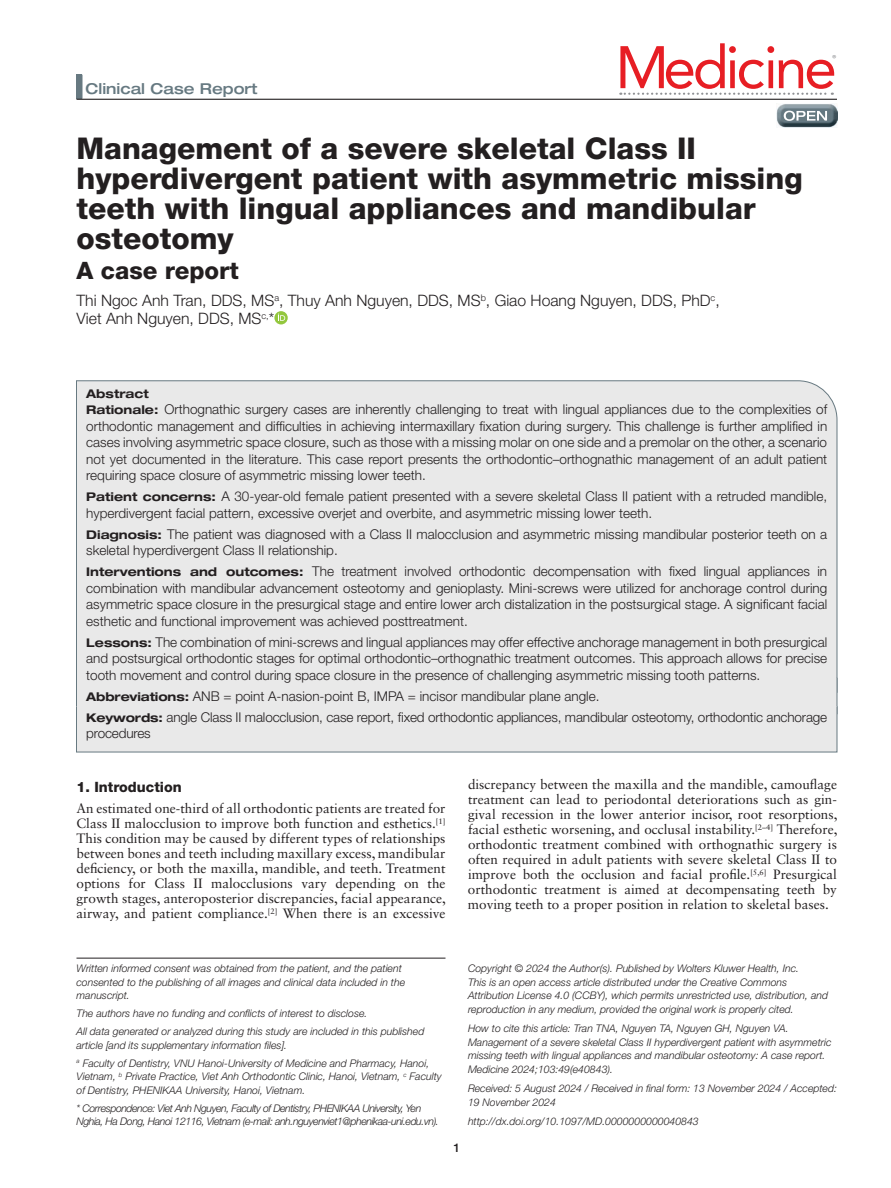
<style>
.page{position:relative;width:891px;height:1188px;background:#fff}
.page>*{position:absolute;margin:0;border:0;box-sizing:border-box;transform-origin:0 0}
.t1{font:59.4px "Avenir";letter-spacing:-.06em;color:#e71e24}
.t2{font:800 30px/30px "Helvetica Neue LT Std";color:#231f20}
.t3{font:800 24px "Helvetica Neue LT Std";color:#231f20}
.t4{font:300 15.75px/18px "Helvetica Neue LT Std";color:#231f20}
.t5{font:500 expanded 15px "Helvetica Neue LT Std";color:#667981}
.t6{font:800 14.25px "Helvetica Neue LT Std";color:#231f20}
.t7{font:300 13.5px/16.5px "Helvetica Neue LT Std";color:#231f20;text-align:justify}
.t8{font:13.5px/15px "Sabon LT Std";color:#231f20;text-align:justify}
.t9{font:700 expanded 12px "Helvetica Neue LT Std";color:#231f20}
.t10{font:500 12px "Helvetica Neue LT Std";color:#231f20}
.t11{font:italic 300 10.5px/13.5px "Helvetica Neue LT Std";color:#231f20}
.t12{font:italic 300 10.5px/13.5px "Helvetica Neue LT Std";letter-spacing:-.04em;color:#231f20}
.t13{font:500 10.35px "Akzidenz Grotesk BE";color:#909295}
.s1{font-weight:700;font-stretch:expanded;font-size:12px}
</style>
<div class="page">
<div style="left:76px;top:74px;width:6px;height:25px;background:#677981"></div>
<hr style="left:76px;top:99px;width:761px;height:1px;background:#231f20">
<img style="left:776px;top:104px;width:61px;height:24px">
<svg style="left:784px;top:111px;width:43px;height:10px"></svg>
<svg style="left:620px;top:93px;width:213px;height:2px"></svg>
<div style="left:76px;top:380px;width:762px;height:314px;background:#e9e9e9"></div>
<div style="left:76px;top:678px;width:761px;height:37px;background:#e9e9e9"></div>
<div style="left:76px;top:706px;width:761px;height:46px;background:#e9e9e9"></div>
<svg style="left:274px;top:311px;width:14px;height:13px"></svg>
<svg style="left:278px;top:314px;width:7px;height:7px"></svg>
<hr style="left:76px;top:958px;width:370px;height:1px;background:#231f20">
<p class="t5" style="left:86px;top:80px;width:174px">Clinical Case Report</p>
<h1 class="t1" style="left:615px;top:33px;width:223px">Medicine</h1>
<p class="t13" style="left:832px;top:52px;width:6px">®</p>
<h2 class="t2" style="left:76px;top:134px;width:728px">Management of a severe skeletal Class II hyperdivergent patient with asymmetric missing teeth with lingual appliances and mandibular osteotomy</h2>
<h3 class="t3" style="left:76px;top:257px;width:164px">A case report</h3>
<p class="t4" style="left:76px;top:291px;width:645px">Thi Ngoc Anh Tran, DDS, MS<sup>a</sup>, Thuy Anh Nguyen, DDS, MS<sup>b</sup>, Giao Hoang Nguyen, DDS, PhD<sup>c</sup>,<br>Viet Anh Nguyen, DDS, MS<sup>c,</sup>*</p>
<p class="t9" style="left:86px;top:386px;width:64px">Abstract</p>
<p class="t7" style="left:86px;top:401px;width:743px"><span class="s1">Rationale:</span> Orthognathic surgery cases are inherently challenging to treat with lingual appliances due to the complexities of orthodontic management and difficulties in achieving intermaxillary fixation during surgery. This challenge is further amplified in cases involving asymmetric space closure, such as those with a missing molar on one side and a premolar on the other, a scenario not yet documented in the literature. This case report presents the orthodontic–orthognathic management of an adult patient requiring space closure of asymmetric missing lower teeth.</p>
<p class="t7" style="left:86px;top:488px;width:743px"><span class="s1">Patient concerns:</span> A 30-year-old female patient presented with a severe skeletal Class II patient with a retruded mandible, hyperdivergent facial pattern, excessive overjet and overbite, and asymmetric missing lower teeth.</p>
<p class="t7" style="left:86px;top:526px;width:742px"><span class="s1">Diagnosis:</span> The patient was diagnosed with a Class II malocclusion and asymmetric missing mandibular posterior teeth on a skeletal hyperdivergent Class II relationship.</p>
<p class="t7" style="left:86px;top:563px;width:743px"><span class="s1">Interventions and outcomes:</span> The treatment involved orthodontic decompensation with fixed lingual appliances in combination with mandibular advancement osteotomy and genioplasty. Mini-screws were utilized for anchorage control during asymmetric space closure in the presurgical stage and entire lower arch distalization in the postsurgical stage. A significant facial esthetic and functional improvement was achieved posttreatment.</p>
<p class="t7" style="left:86px;top:634px;width:743px"><span class="s1">Lessons:</span> The combination of mini-screws and lingual appliances may offer effective anchorage management in both presurgical and postsurgical orthodontic stages for optimal orthodontic–orthognathic treatment outcomes. This approach allows for precise tooth movement and control during space closure in the presence of challenging asymmetric missing tooth patterns.</p>
<p class="t7" style="left:86px;top:685px;width:743px;line-height:21px"><span class="s1">Abbreviations:</span> ANB = point A-nasion-point B, IMPA = incisor mandibular plane angle.<br><span class="s1">Keywords:</span> angle Class II malocclusion, case report, fixed orthodontic appliances, mandibular osteotomy, orthodontic anchorage</p>
<p class="t7" style="left:86px;top:725px;width:66px">procedures</p>
<p class="t6" style="left:76px;top:779px;width:107px">1. Introduction</p>
<p class="t8" style="left:76px;top:801px;width:371px">An estimated one-third of all orthodontic patients are treated for Class II malocclusion to improve both function and esthetics.<sup>[1] </sup>This condition may be caused by different types of relationships between bones and teeth including maxillary excess, mandibular deficiency, or both the maxilla, mandible, and teeth. Treatment options for Class II malocclusions vary depending on the growth stages, anteroposterior discrepancies, facial appearance, airway, and patient compliance.<sup>[2]</sup> When there is an excessive</p>
<p class="t8" style="left:468px;top:777px;width:371px">discrepancy between the maxilla and the mandible, camouflage treatment can lead to periodontal deteriorations such as gin&shy;gival recession in the lower anterior incisor, root resorptions, facial esthetic worsening, and occlusal instability.<sup>[2–4]</sup> Therefore, orthodontic treatment combined with orthognathic surgery is often required in adult patients with severe skeletal Class II to improve both the occlusion and facial profile.<sup>[5,6]</sup> Presurgical orthodontic treatment is aimed at decompensating teeth by moving teeth to a proper position in relation to skeletal bases.</p>
<p class="t11" style="left:76px;top:961px;width:330px">Written informed consent was obtained from the patient, and the patient consented to the publishing of all images and clinical data included in the manuscript.</p>
<p class="t11" style="left:76px;top:1004px;width:349px;line-height:18px">The authors have no funding and conflicts of interest to disclose.<br>All data generated or analyzed during this study are included in this published</p>
<p class="t11" style="left:76px;top:1036px;width:354px;line-height:18px">article [and its supplementary information files].<br><sup>a</sup> Faculty of Dentistry, VNU Hanoi-University of Medicine and Pharmacy, Hanoi,</p>
<p class="t11" style="left:76px;top:1069px;width:367px">Vietnam, <sup>b</sup> Private Practice, Viet Anh Orthodontic Clinic, Hanoi, Vietnam, <sup>c</sup> Faculty of Dentistry, PHENIKAA University, Hanoi, Vietnam.</p>
<p class="t12" style="left:76px;top:1101px;width:364px">* Correspondence: Viet Anh Nguyen, Faculty of Dentistry, PHENIKAA University, Yen<br>Nghia, Ha Dong, Hanoi 12116, Vietnam (e-mail: anh.nguyenviet1@phenikaa-uni.edu.vn).</p>
<p class="t10" style="left:453px;top:1140px;width:8px">1</p>
<p class="t11" style="left:468px;top:961px;width:362px">Copyright © 2024 the Author(s). Published by Wolters Kluwer Health, Inc.<br>This is an open access article distributed under the Creative Commons Attribution License 4.0 (CCBY), which permits unrestricted use, distribution, and reproduction in any medium, provided the original work is properly cited.</p>
<p class="t11" style="left:468px;top:1021px;width:365px">How to cite this article: Tran TNA, Nguyen TA, Nguyen GH, Nguyen VA.<br>Management of a severe skeletal Class II hyperdivergent patient with asymmetric missing teeth with lingual appliances and mandibular osteotomy: A case report.<br>Medicine 2024;103:49(e40843).</p>
<p class="t11" style="left:468px;top:1081px;width:371px">Received: 5 August 2024 / Received in final form: 13 November 2024 / Accepted:<br>19 November 2024</p>
<p class="t11" style="left:468px;top:1114px;width:232px">http://dx.doi.org/10.1097/MD.0000000000040843</p>
</div>
